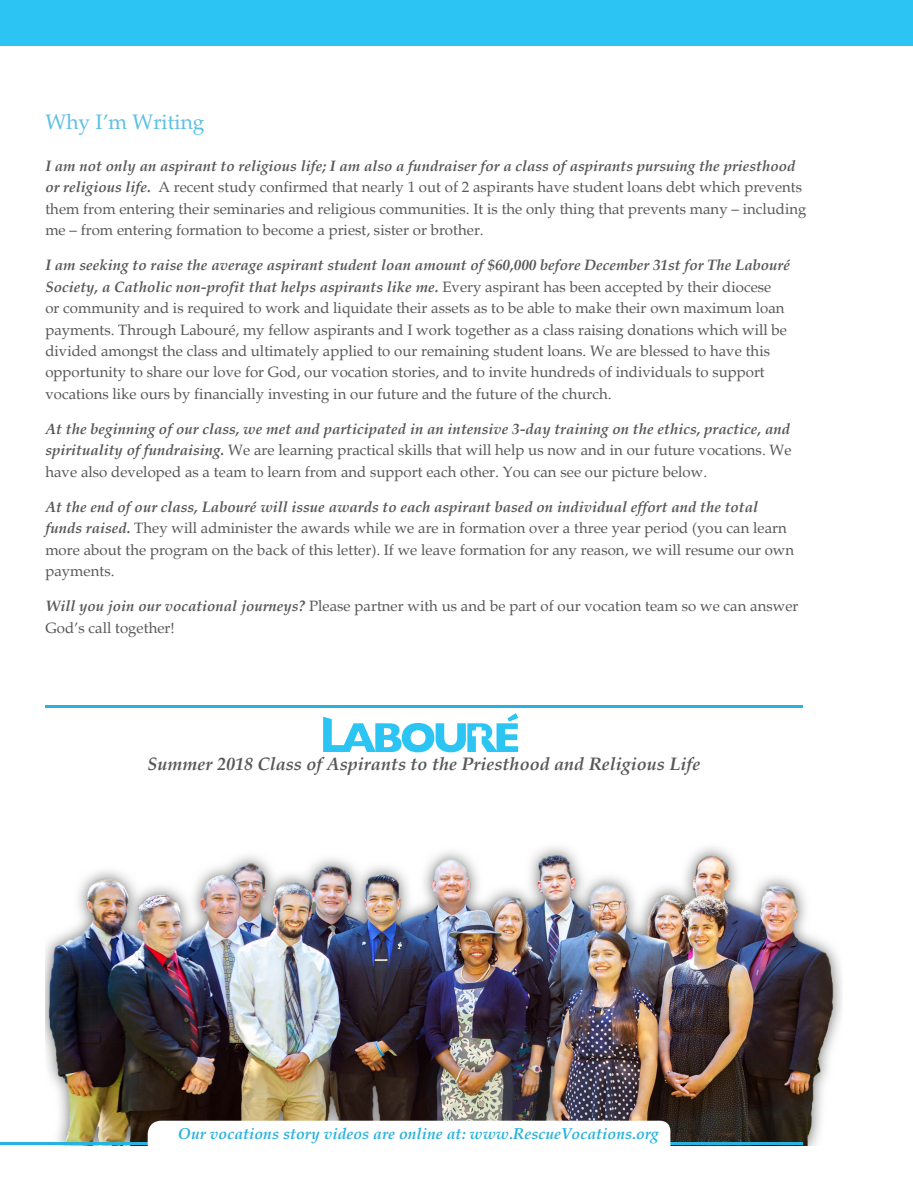
<style>
.page{position:relative;width:913px;height:1199px;background:#fff}
.page>*{position:absolute;margin:0;border:0;box-sizing:border-box;transform-origin:0 0}
.Body_Text{font:21px "Palatino";color:#5cc0e5}
.Body_Text-2{font:italic 700 18px "Palatino";color:#57585a}
.Body_Text-3{font:italic 700 15.75px "Palatino";color:#28b3de}
.Body_Text-4{font:15px/21.5px "Palatino";color:#57585a}
.s1{font-weight:700;font-style:italic}
</style>
<div class="page">
<img style="left:45px;top:847px;width:797px;height:298px">
<div style="left:0;top:0;width:912px;height:45px;background:#2bc4f3"></div>
<svg style="left:323px;top:713px;width:195px;height:39px"></svg>
<hr style="left:45px;top:705px;width:757px;height:3px;background:#28b3de">
<hr style="left:0;top:1142px;width:802px;height:3px;background:#28b3de">
<svg style="left:147px;top:1120px;width:524px;height:26px"></svg>
<p class="Body_Text" style="left:45px;top:109px;width:161px">Why I’m Writing</p>
<p class="Body_Text-4" style="left:45px;top:155px;width:762px"><span class="s1">I am not only an aspirant to religious life; I am also a fundraiser for a class of aspirants pursuing the priesthood or religious life.</span> A recent study confirmed that nearly 1 out of 2 aspirants have student loans debt which prevents them from entering their seminaries and religious communities. It is the only thing that prevents many – including me – from entering formation to become a priest, sister or brother.</p>
<p class="Body_Text-4" style="left:45px;top:255px;width:745px"><span class="s1">I am seeking to raise the average aspirant student loan amount of $60,000 before December 31st for The Labouré Society, a Catholic non-profit that helps aspirants like me.</span> Every aspirant has been accepted by their diocese<br>or community and is required to work and liquidate their assets as to be able to make their own maximum loan payments. Through Labouré, my fellow aspirants and I work together as a class raising donations which will be divided amongst the class and ultimately applied to our remaining student loans. We are blessed to have this opportunity to share our love for God, our vocation stories, and to invite hundreds of individuals to support vocations like ours by financially investing in our future and the future of the church.</p>
<p class="Body_Text-4" style="left:45px;top:418px;width:747px;text-align:justify"><span class="s1">At the beginning of our class, we met and participated in an intensive 3-day training on the ethics, practice, and spirituality of fundraising.</span> We are learning practical skills that will help us now and in our future vocations. We have also developed as a team to learn from and support each other. You can see our picture below.</p>
<p class="Body_Text-4" style="left:45px;top:496px;width:750px"><span class="s1">At the end of our class, Labouré will issue awards to each aspirant based on individual effort and the total funds raised.</span> They will administer the awards while we are in formation over a three year period (you can learn more about the program on the back of this letter). If we leave formation for any reason, we will resume our own payments.</p>
<p class="Body_Text-4" style="left:45px;top:595px;width:754px"><span class="s1">Will you join our vocational journeys?</span> Please partner with us and be part of our vocation team so we can answer<br>God’s call together!</p>
<p class="Body_Text-2" style="left:147px;top:754px;width:554px">Summer 2018 Class of Aspirants to the Priesthood and Religious Life</p>
<p class="Body_Text-3" style="left:178px;top:1124px;width:482px">Our vocations story videos are online at: www.RescueVocations.org</p>
</div>
